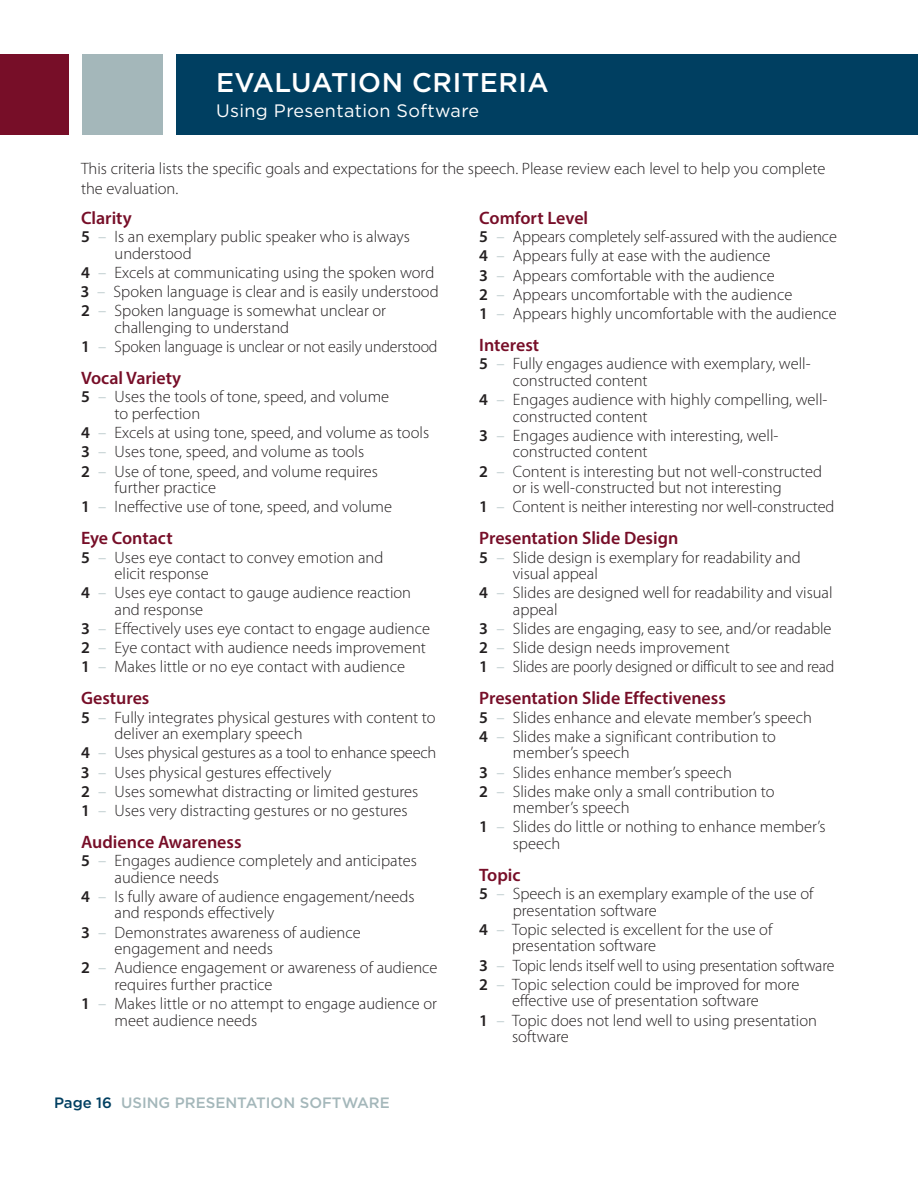
<style>
.page{position:relative;width:918px;height:1188px;background:#fff}
.page>*{position:absolute;margin:0;border:0;box-sizing:border-box;transform-origin:0 0}
.t1{font:500 27px "Gotham";letter-spacing:.02em;color:#fff}
.t2{font:600 18px "Myriad Pro";color:#770e28}
.t3{font:18px "Gotham";letter-spacing:.02em;color:#fff}
.t4{font:300 16.5px/19.2px "Myriad Pro";color:#231f20}
.t5{font:300 16.5px/19.2px "Myriad Pro";color:#231f20;scale:.96 1}
.t6{font:500 15px "Gotham";color:#a4b7ba}
.s1{font-weight:600}
.s2{color:#a4b7ba}
.s3{color:#003f61}
</style>
<div class="page">
<div style="left:176px;top:54px;width:742px;height:81px;background:#003f61"></div>
<div style="left:82px;top:54px;width:81px;height:81px;background:#a4b7ba"></div>
<div style="left:0;top:54px;width:68px;height:81px;background:#770e28"></div>
<h1 class="t1" style="left:216px;top:70px;width:334px">EVALUATION CRITERIA</h1>
<p class="t3" style="left:216px;top:103px;width:265px">Using Presentation Software</p>
<p class="t4" style="left:81px;top:160px;width:746px">This criteria lists the specific goals and expectations for the speech. Please review each level to help you complete the evaluation.</p>
<p class="t2" style="left:81px;top:211px;width:52px">Clarity</p>
<p class="t4" style="left:115px;top:230px;width:297px;line-height:16.5px;text-indent:-34px"><span class="s1">5</span> <span class="s2">–</span> Is an exemplary public speaker who is always understood</p>
<p class="t4" style="left:81px;top:264px;width:359px"><span class="s1">4</span> <span class="s2">–</span> Excels at communicating using the spoken word<br><span class="s1">3</span> <span class="s2">–</span> Spoken language is clear and is easily understood<br><span class="s1">2</span> <span class="s2">–</span> Spoken language is somewhat unclear or</p>
<p class="t4" style="left:81px;top:319px;width:358px;text-indent:34px">challenging to understand<br><span class="s1">1</span> <span class="s2">–</span> Spoken language is unclear or not easily understood</p>
<p class="t2" style="left:81px;top:371px;width:102px">Vocal Variety</p>
<p class="t4" style="left:115px;top:390px;width:276px;line-height:16.5px;text-indent:-34px"><span class="s1">5</span> <span class="s2">–</span> Uses the tools of tone, speed, and volume to perfection</p>
<p class="t4" style="left:81px;top:424px;width:350px"><span class="s1">4</span> <span class="s2">–</span> Excels at using tone, speed, and volume as tools<br><span class="s1">3</span> <span class="s2">–</span> Uses tone, speed, and volume as tools<br><span class="s1">2</span> <span class="s2">–</span> Use of tone, speed, and volume requires</p>
<p class="t4" style="left:81px;top:479px;width:313px;text-indent:34px">further practice<br><span class="s1">1</span> <span class="s2">–</span> Ineffective use of tone, speed, and volume</p>
<p class="t2" style="left:81px;top:531px;width:93px">Eye Contact</p>
<p class="t4" style="left:115px;top:550px;width:270px;line-height:16.5px;text-indent:-34px"><span class="s1">5</span> <span class="s2">–</span> Uses eye contact to convey emotion and elicit response</p>
<p class="t4" style="left:115px;top:586px;width:298px;line-height:16.5px;text-indent:-34px"><span class="s1">4</span> <span class="s2">–</span> Uses eye contact to gauge audience reaction and response</p>
<p class="t4" style="left:81px;top:620px;width:351px"><span class="s1">3</span> <span class="s2">–</span> Effectively uses eye contact to engage audience<br><span class="s1">2</span> <span class="s2">–</span> Eye contact with audience needs improvement<br><span class="s1">1</span> <span class="s2">–</span> Makes little or no eye contact with audience</p>
<p class="t2" style="left:81px;top:691px;width:70px">Gestures</p>
<p class="t4" style="left:115px;top:710px;width:323px;line-height:16.5px;text-indent:-34px"><span class="s1">5</span> <span class="s2">–</span> Fully integrates physical gestures with content to deliver an exemplary speech</p>
<p class="t4" style="left:81px;top:745px;width:357px"><span class="s1">4</span> <span class="s2">–</span> Uses physical gestures as a tool to enhance speech <span class="s1">3</span> <span class="s2">–</span> Uses physical gestures effectively<br><span class="s1">2</span> <span class="s2">–</span> Uses somewhat distracting or limited gestures<br><span class="s1">1</span> <span class="s2">–</span> Uses very distracting gestures or no gestures</p>
<p class="t2" style="left:81px;top:835px;width:162px">Audience Awareness</p>
<p class="t4" style="left:115px;top:854px;width:304px;line-height:16.5px;text-indent:-34px"><span class="s1">5</span> <span class="s2">–</span> Engages audience completely and anticipates audience needs</p>
<p class="t4" style="left:115px;top:890px;width:302px;line-height:16.5px;text-indent:-34px"><span class="s1">4</span> <span class="s2">–</span> Is fully aware of audience engagement/needs and responds effectively</p>
<p class="t4" style="left:115px;top:925px;width:248px;line-height:16.5px;text-indent:-34px"><span class="s1">3</span> <span class="s2">–</span> Demonstrates awareness of audience engagement and needs</p>
<p class="t4" style="left:115px;top:961px;width:324px;line-height:16.5px;text-indent:-34px"><span class="s1">2</span> <span class="s2">–</span> Audience engagement or awareness of audience requires further practice</p>
<p class="t4" style="left:115px;top:997px;width:324px;line-height:16.5px;text-indent:-34px"><span class="s1">1</span> <span class="s2">–</span> Makes little or no attempt to engage audience or meet audience needs</p>
<p class="t2" style="left:479px;top:211px;width:111px">Comfort Level</p>
<p class="t4" style="left:479px;top:229px;width:359px"><span class="s1">5</span> <span class="s2">–</span> Appears completely self-assured with the audience <span class="s1">4</span> <span class="s2">–</span> Appears fully at ease with the audience<br><span class="s1">3</span> <span class="s2">–</span> Appears comfortable with the audience<br><span class="s1">2</span> <span class="s2">–</span> Appears uncomfortable with the audience<br><span class="s1">1</span> <span class="s2">–</span> Appears highly uncomfortable with the audience</p>
<p class="t2" style="left:479px;top:338px;width:61px">Interest</p>
<p class="t4" style="left:513px;top:357px;width:299px;line-height:16.5px;text-indent:-34px"><span class="s1">5</span> <span class="s2">–</span> Fully engages audience with exemplary, well&shy;constructed content</p>
<p class="t4" style="left:513px;top:393px;width:316px;line-height:16.5px;text-indent:-34px"><span class="s1">4</span> <span class="s2">–</span> Engages audience with highly compelling, well&shy;constructed content</p>
<p class="t4" style="left:513px;top:428px;width:267px;line-height:16.5px;text-indent:-34px"><span class="s1">3</span> <span class="s2">–</span> Engages audience with interesting, well&shy;constructed content</p>
<p class="t4" style="left:479px;top:464px;width:344px;line-height:16.5px;text-align:center"><span class="s1">2</span> <span class="s2">–</span> Content is interesting but not well-constructed or is well-constructed but not interesting</p>
<p class="t4" style="left:479px;top:498px;width:357px"><span class="s1">1</span> <span class="s2">–</span> Content is neither interesting nor well-constructed</p>
<p class="t2" style="left:479px;top:531px;width:201px">Presentation Slide Design</p>
<p class="t4" style="left:513px;top:550px;width:289px;line-height:16.5px;text-indent:-34px"><span class="s1">5</span> <span class="s2">–</span> Slide design is exemplary for readability and visual appeal</p>
<p class="t4" style="left:513px;top:586px;width:321px;line-height:16.5px;text-indent:-34px"><span class="s1">4</span> <span class="s2">–</span> Slides are designed well for readability and visual appeal</p>
<p class="t4" style="left:479px;top:620px;width:357px"><span class="s1">3</span> <span class="s2">–</span> Slides are engaging, easy to see, and/or readable<br><span class="s1">2</span> <span class="s2">–</span> Slide design needs improvement<br><span class="s1">1</span> <span class="s2">–</span> Slides are poorly designed or difficult to see and read</p>
<p class="t2" style="left:479px;top:691px;width:248px">Presentation Slide Effectiveness</p>
<p class="t4" style="left:479px;top:709px;width:334px"><span class="s1">5</span> <span class="s2">–</span> Slides enhance and elevate member’s speech<br><span class="s1">4</span> <span class="s2">–</span> Slides make a significant contribution to</p>
<p class="t4" style="left:479px;top:745px;width:297px;text-indent:34px">member’s speech<br><span class="s1">3</span> <span class="s2">–</span> Slides enhance member’s speech<br><span class="s1">2</span> <span class="s2">–</span> Slides make only a small contribution to</p>
<p class="t4" style="left:479px;top:800px;width:348px;text-indent:34px">member’s speech<br><span class="s1">1</span> <span class="s2">–</span> Slides do little or nothing to enhance member’s</p>
<p class="t4" style="left:513px;top:835px;width:49px">speech</p>
<p class="t2" style="left:479px;top:868px;width:43px">Topic</p>
<p class="t4" style="left:513px;top:887px;width:302px;line-height:16.5px;text-indent:-34px"><span class="s1">5</span> <span class="s2">–</span> Speech is an exemplary example of the use of presentation software</p>
<p class="t4" style="left:512px;top:923px;width:262px;line-height:16.5px;text-indent:-33px"><span class="s1">4</span> <span class="s2">–</span> Topic selected is excellent for the use of presentation software</p>
<p class="t5" style="left:479px;top:957px;width:371px"><span class="s1">3</span> <span class="s2">–</span> Topic lends itself well to using presentation software<br><span class="s1">2</span> <span class="s2">–</span> Topic selection could be improved for more</p>
<p class="t4" style="left:479px;top:993px;width:339px;text-indent:33px">effective use of presentation software<br><span class="s1">1</span> <span class="s2">–</span> Topic does not lend well to using presentation</p>
<p class="t4" style="left:512px;top:1028px;width:58px">software</p>
<p class="t6" style="left:54px;top:1096px;width:337px"><span class="s3">Page 16</span> USING PRESENTATION SOFTWARE</p>
</div>
